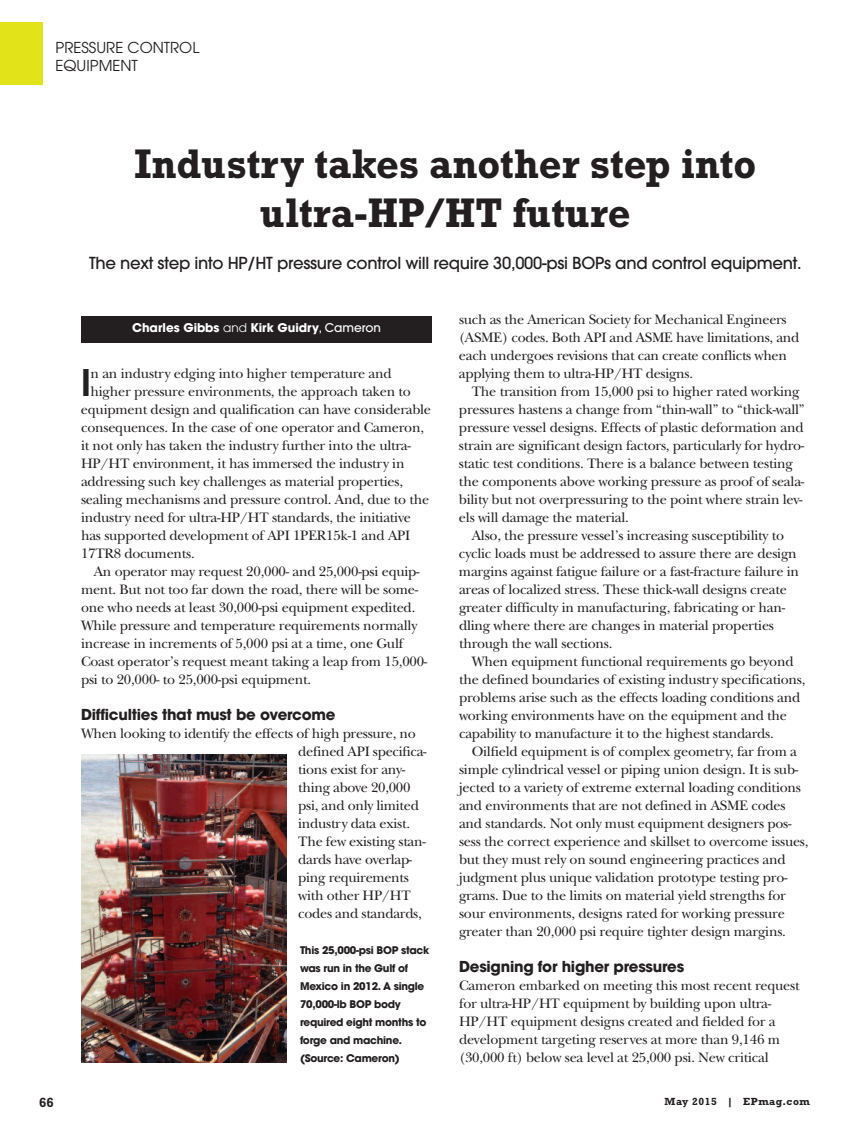
<style>
.page{position:relative;width:864px;height:1134px;background:#fff}
.page>*{position:absolute;margin:0;border:0;box-sizing:border-box;transform-origin:0 0}
.t1{font:700 42px/49.5px "Rockwell Std";color:#231f20;text-align:center;scale:.95 1}
.t2{font:600 37.95px "Avant Garde IT Cby BT";color:#231f20}
.t3{font:500 16.5px "Avant Garde";letter-spacing:-.015em;color:#231f20}
.t4{font:700 15px "Avant Garde";letter-spacing:-.015em;color:#231f20}
.t5{font:15px/18px "Avant Garde";color:#231f20}
.t6{font:14.25px/18px "New Baskerville";letter-spacing:-.015em;color:#231f20}
.t7{font:700 13.5px "Rockwell Std";color:#231f20}
.t8{font:700 12px "Avant Garde";color:#fff}
.t9{font:700 10.5px/18px "Avant Garde";letter-spacing:-.025em;color:#231f20}
.t10{font:700 10.5px "Rockwell Std";letter-spacing:.05em;color:#231f20}
.s1{font-weight:400}
.s2{font-weight:500}
</style>
<div class="page">
<div style="left:81px;top:316px;width:351px;height:27px;background:#231f20"></div>
<div style="left:0;top:23px;width:43px;height:62px;background:#e2e318"></div>
<img style="left:81px;top:755px;width:205px;height:308px">
<p class="t5" style="left:56px;top:40px;width:145px">PRESSURE CONTROL<br>EQUIPMENT</p>
<h1 class="t1" style="left:135px;top:143px;width:656px">Industry takes another step into ultra-HP/HT future</h1>
<p class="t3" style="left:89px;top:257px;width:714px">The next step into HP/HT pressure control will require 30,000-psi BOPs and control equipment.</p>
<p class="t8" style="left:132px;top:323px;width:250px">Charles Gibbs <span class="s1">and</span> Kirk Guidry<span class="s2">, Cameron</span></p>
<h2 class="t2" style="left:81px;top:361px;width:11px">I</h2>
<p class="t6" style="left:91px;top:366px;width:303px">n an industry edging into higher temperature and</p>
<p class="t6" style="left:91px;top:384px;width:322px">higher pressure environments, the approach taken to</p>
<p class="t6" style="left:81px;top:402px;width:352px">equipment design and qualification can have considerable</p>
<p class="t6" style="left:81px;top:420px;width:345px">consequences. In the case of one operator and Cameron,</p>
<p class="t6" style="left:81px;top:438px;width:332px">it not only has taken the industry further into the ultra-</p>
<p class="t6" style="left:81px;top:456px;width:325px">HP/HT environment, it has immersed the industry in</p>
<p class="t6" style="left:81px;top:474px;width:324px">addressing such key challenges as material properties,</p>
<p class="t6" style="left:81px;top:492px;width:350px">sealing mechanisms and pressure control. And, due to the</p>
<p class="t6" style="left:81px;top:510px;width:331px">industry need for ultra-HP/HT standards, the initiative</p>
<p class="t6" style="left:81px;top:528px;width:331px">has supported development of API 1PER15k-1 and API</p>
<p class="t6" style="left:81px;top:546px;width:115px">17TR8 documents.</p>
<p class="t6" style="left:94px;top:564px;width:327px">An operator may request 20,000- and 25,000-psi equip-</p>
<p class="t6" style="left:81px;top:582px;width:339px">ment. But not too far down the road, there will be some-</p>
<p class="t6" style="left:81px;top:600px;width:336px">one who needs at least 30,000-psi equipment expedited.</p>
<p class="t6" style="left:81px;top:618px;width:338px">While pressure and temperature requirements normally</p>
<p class="t6" style="left:81px;top:636px;width:324px">increase in increments of 5,000 psi at a time, one Gulf</p>
<p class="t6" style="left:81px;top:654px;width:348px">Coast operator’s request meant taking a leap from 15,000-</p>
<p class="t6" style="left:81px;top:672px;width:232px">psi to 20,000- to 25,000-psi equipment.</p>
<p class="t4" style="left:81px;top:709px;width:256px">Difficulties that must be overcome</p>
<p class="t6" style="left:298px;top:726px;width:130px;text-indent:-217px">When looking to identify the effects of high pressure, no defined API specifica&shy;tions exist for any&shy;thing above 20,000 psi, and only limited industry data exist.<br>The few existing stan&shy;dards have overlap&shy;ping requirements with other HP/HT codes and standards,</p>
<p class="t9" style="left:300px;top:943px;width:131px">This 25,000-psi BOP stack was run in the Gulf of<br>Mexico in 2012. A single<br>70,000-lb BOP body required eight months to forge and machine. (Source: Cameron)</p>
<p class="t6" style="left:459px;top:312px;width:342px">such as the American Society for Mechanical Engineers (ASME) codes. Both API and ASME have limitations, and each undergoes revisions that can create conflicts when applying them to ultra-HP/HT designs.</p>
<p class="t6" style="left:459px;top:384px;width:347px;text-indent:13px">The transition from 15,000 psi to higher rated working pressures hastens a change from “thin-wall” to “thick-wall” pressure vessel designs. Effects of plastic deformation and strain are significant design factors, particularly for hydro&shy;static test conditions. There is a balance between testing the components above working pressure as proof of seala&shy;bility but not overpressuring to the point where strain lev&shy;els will damage the material.</p>
<p class="t6" style="left:459px;top:528px;width:342px;text-indent:13px">Also, the pressure vessel’s increasing susceptibility to cyclic loads must be addressed to assure there are design margins against fatigue failure or a fast-fracture failure in areas of localized stress. These thick-wall designs create greater difficulty in manufacturing, fabricating or han&shy;dling where there are changes in material properties through the wall sections.</p>
<p class="t6" style="left:459px;top:654px;width:348px;text-indent:13px">When equipment functional requirements go beyond the defined boundaries of existing industry specifications, problems arise such as the effects loading conditions and working environments have on the equipment and the capability to manufacture it to the highest standards.</p>
<p class="t6" style="left:459px;top:744px;width:351px;text-indent:13px">Oilfield equipment is of complex geometry, far from a simple cylindrical vessel or piping union design. It is sub&shy;jected to a variety of extreme external loading conditions and environments that are not defined in ASME codes and standards. Not only must equipment designers pos&shy;sess the correct experience and skillset to overcome issues, but they must rely on sound engineering practices and judgment plus unique validation prototype testing pro&shy;grams. Due to the limits on material yield strengths for sour environments, designs rated for working pressure greater than 20,000 psi require tighter design margins.</p>
<p class="t4" style="left:459px;top:961px;width:227px">Designing for higher pressures</p>
<p class="t6" style="left:459px;top:978px;width:342px">Cameron embarked on meeting this most recent request for ultra-HP/HT equipment by building upon ultra-HP/HT equipment designs created and fielded for a development targeting reserves at more than 9,146 m (30,000 ft) below sea level at 25,000 psi. New critical</p>
<p class="t7" style="left:39px;top:1098px;width:16px">66</p>
<p class="t10" style="left:665px;top:1098px;width:147px">May 2015 | EPmag.com</p>
</div>
